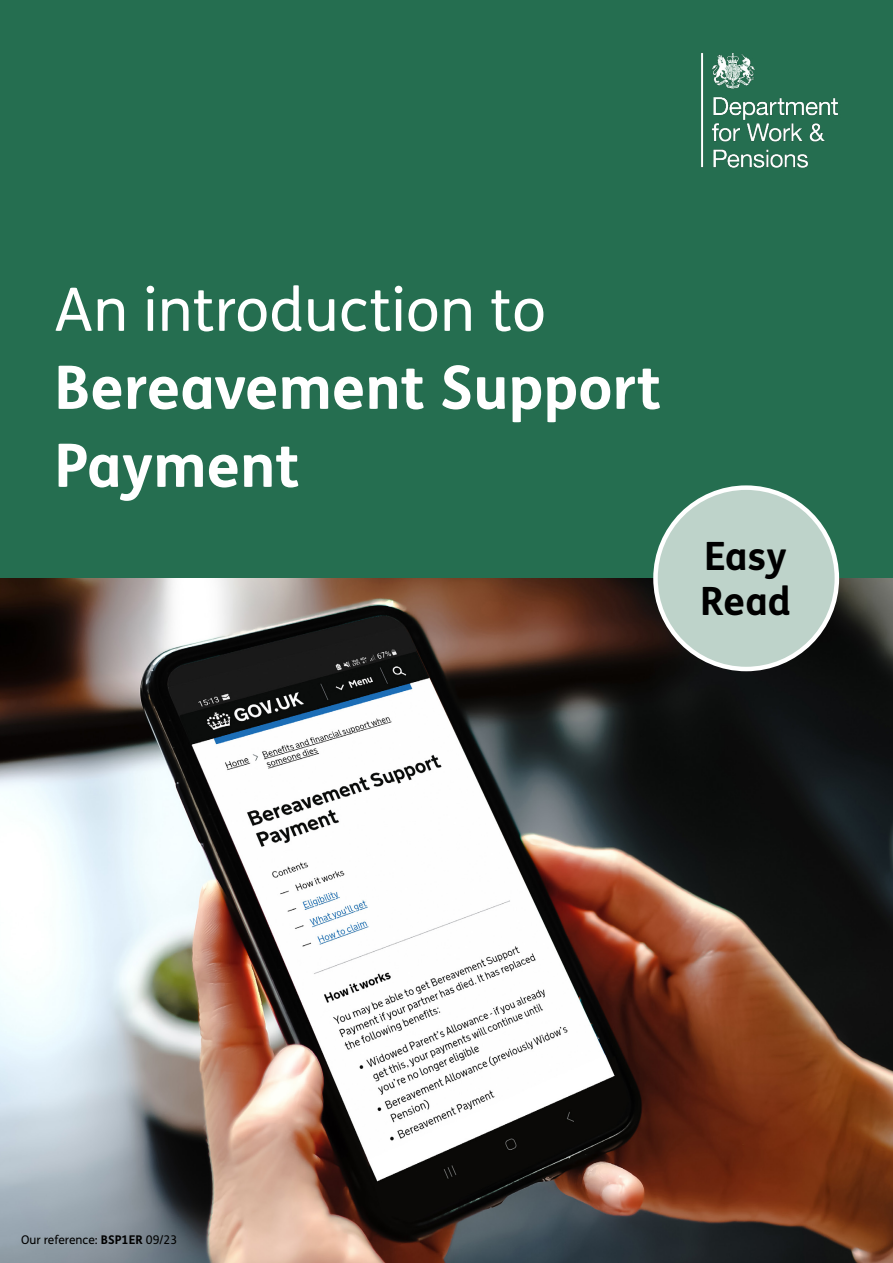
<style>
.page{position:relative;width:893px;height:1263px;background:#256e50}
.page>*{position:absolute;margin:0;border:0;box-sizing:border-box;transform-origin:0 0}
.t1{font:700 60px/78px "FS Me";color:#fff}
.H2EasyRead{font:700 39px/45px "FS Me";color:#000}
.t2{font:12px "FS Me";color:#000}
.s1{font-weight:400}
.s2{font-weight:700}
</style>
<div class="page">
<img style="left:701px;top:52px;width:137px;height:116px">
<img style="left:0;top:578px;width:893px;height:685px">
<div style="left:655px;top:488px;width:182px;height:181px;background:#bed3ca;border-radius:91px"></div>
<div style="left:653px;top:485px;width:186px;height:186px;border:4px solid #fff;border-radius:50%"></div>
<h1 class="t1" style="left:54px;top:268px;width:608px"><span class="s1">An introduction to<br></span>Bereavement Support<br>Payment</h1>
<p class="H2EasyRead" style="left:700px;top:532px;width:92px">Easy<br>Read</p>
<p class="t2" style="left:21px;top:1232px;width:157px">Our reference: <span class="s2">BSP1ER</span> 09/23</p>
</div>
